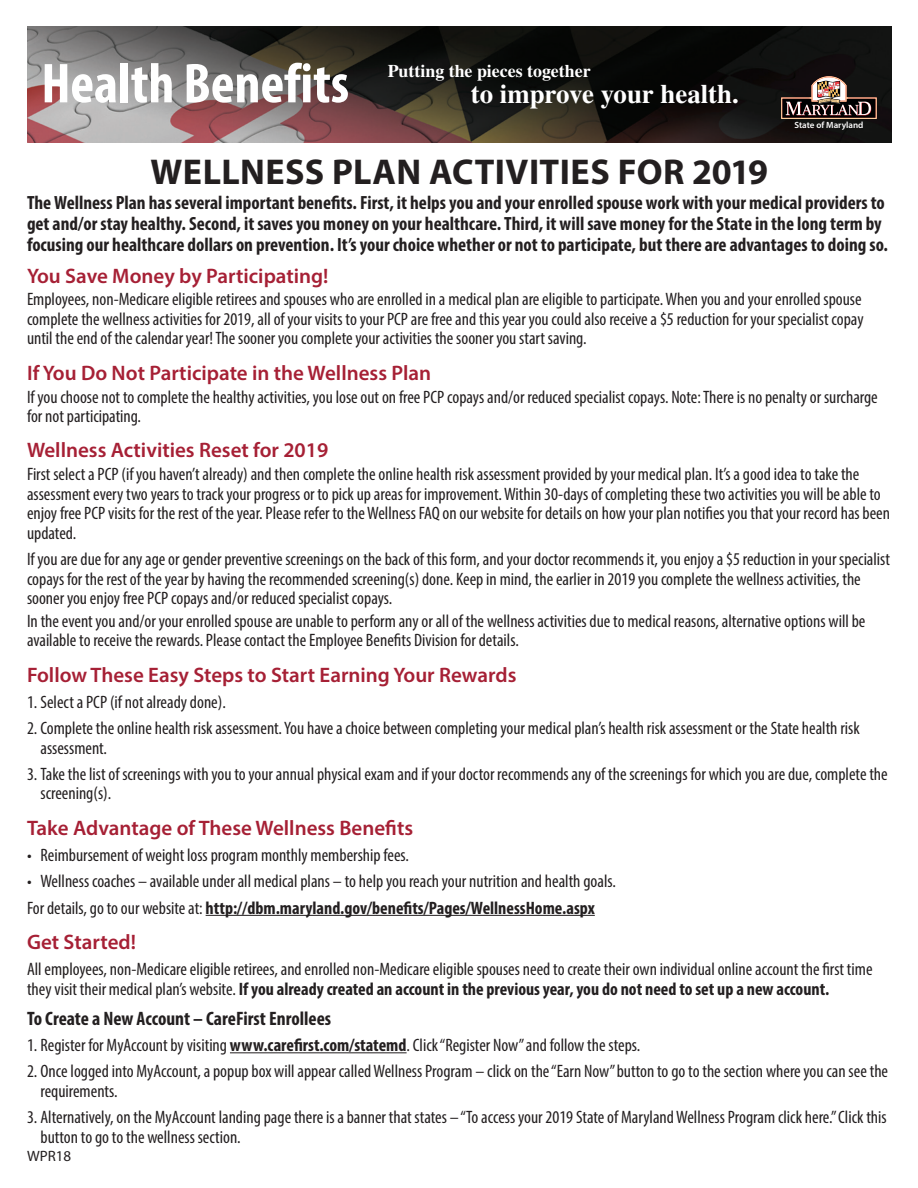
<style>
.page{position:relative;width:918px;height:1188px;background:#fff}
.page>*{position:absolute;margin:0;border:0;box-sizing:border-box;transform-origin:0 0}
.t1{font:700 condensed 56.7px "Myriad Pro";color:#fff}
.Heading_3{font:700 36px "Myriad Pro";letter-spacing:.01em;color:#231f20}
.t2{font:700 26.85px "Times LT Pro";color:#fff}
.Heading_3-2{font:600 21px "Myriad Pro";color:#a62035}
.Heading_4{font:700 condensed 19.5px "Myriad Pro";color:#231f20}
.Body_Text{font:700 condensed 19.2px/21px "Myriad Pro";color:#231f20}
.Body_Text-2{font:condensed 18px/19.5px "Myriad Pro";color:#231f20}
.Bullet_L1{font:condensed 18px/19.5px "Myriad Pro";color:#231f20}
.Bullet_L1__0625_Afte{font:condensed 18px/19.5px "Myriad Pro";color:#231f20}
.Body_Text-3{font:700 condensed 18px "Myriad Pro";color:#231f20}
.t3{font:700 17.85px "Times LT Pro";color:#fff}
.t4{font:15px "Myriad Pro";color:#231f20}
.t5{font:600 9px "Myriad Pro";color:#fff}
.s1{font-weight:400}
.s2{font-weight:700}
</style>
<div class="page">
<hr style="left:206px;top:915px;width:389px;height:1px;background:#231f20">
<hr style="left:230px;top:1052px;width:177px;height:1px;background:#231f20">
<img style="left:27px;top:27px;width:864px;height:115px">
<div style="left:782px;top:98px;width:94px;height:20px;background:#000001"></div>
<div style="left:781px;top:98px;width:96px;height:21px;border:1px solid #fedca6"></div>
<svg style="left:786px;top:76px;width:85px;height:40px"></svg>
<p class="t1" style="left:41px;top:48px;width:309px">Health Benefits</p>
<p class="t3" style="left:388px;top:60px;width:204px">Putting the pieces together</p>
<p class="t2" style="left:471px;top:78px;width:269px">to improve your health.</p>
<p class="Heading_3" style="left:150px;top:148px;width:619px">WELLNESS PLAN ACTIVITIES FOR 2019</p>
<p class="t5" style="left:794px;top:120px;width:71px">State of Maryland</p>
<p class="Body_Text" style="left:27px;top:192px;width:862px">The Wellness Plan has several important benefits. First, it helps you and your enrolled spouse work with your medical providers to get and/or stay healthy. Second, it saves you money on your healthcare. Third, it will save money for the State in the long term by focusing our healthcare dollars on prevention. It’s your choice whether or not to participate, but there are advantages to doing so.</p>
<p class="Heading_3-2" style="left:27px;top:262px;width:303px">You Save Money by Participating!</p>
<p class="Body_Text-2" style="left:27px;top:289px;width:838px;text-align:justify">Employees, non-Medicare eligible retirees and spouses who are enrolled in a medical plan are eligible to participate. When you and your enrolled spouse complete the wellness activities for 2019, all of your visits to your PCP are free and this year you could also receive a $5 reduction for your specialist copay until the end of the calendar year! The sooner you complete your activities the sooner you start saving.</p>
<p class="Heading_3-2" style="left:27px;top:359px;width:406px">If You Do Not Participate in the Wellness Plan</p>
<p class="Body_Text-2" style="left:27px;top:387px;width:852px">If you choose not to complete the healthy activities, you lose out on free PCP copays and/or reduced specialist copays. Note: There is no penalty or surcharge for not participating.</p>
<p class="Heading_3-2" style="left:27px;top:437px;width:303px">Wellness Activities Reset for 2019</p>
<p class="Body_Text-2" style="left:27px;top:464px;width:865px">First select a PCP (if you haven’t already) and then complete the online health risk assessment provided by your medical plan. It’s a good idea to take the assessment every two years to track your progress or to pick up areas for improvement. Within 30-days of completing these two activities you will be able to enjoy free PCP visits for the rest of the year. Please refer to the Wellness FAQ on our website for details on how your plan notifies you that your record has been updated.</p>
<p class="Body_Text-2" style="left:27px;top:549px;width:865px">If you are due for any age or gender preventive screenings on the back of this form, and your doctor recommends it, you enjoy a $5 reduction in your specialist copays for the rest of the year by having the recommended screening(s) done. Keep in mind, the earlier in 2019 you complete the wellness activities, the sooner you enjoy free PCP copays and/or reduced specialist copays.</p>
<p class="Body_Text-2" style="left:27px;top:611px;width:840px">In the event you and/or your enrolled spouse are unable to perform any or all of the wellness activities due to medical reasons, alternative options will be available to receive the rewards. Please contact the Employee Benefits Division for details.</p>
<p class="Heading_3-2" style="left:27px;top:661px;width:491px">Follow These Easy Steps to Start Earning Your Rewards</p>
<p class="Bullet_L1" style="left:27px;top:692px;width:200px">1. Select a PCP (if not already done).</p>
<p class="Bullet_L1" style="left:40px;top:718px;width:821px;text-indent:-14px">2. Complete the online health risk assessment. You have a choice between completing your medical plan’s health risk assessment or the State health risk assessment.</p>
<p class="Bullet_L1" style="left:40px;top:764px;width:849px;text-indent:-14px">3. Take the list of screenings with you to your annual physical exam and if your doctor recommends any of the screenings for which you are due, complete the screening(s).</p>
<p class="Heading_3-2" style="left:27px;top:814px;width:388px">Take Advantage of These Wellness Benefits</p>
<p class="Bullet_L1__0625_Afte" style="left:27px;top:845px;width:384px">• Reimbursement of weight loss program monthly membership fees.</p>
<p class="Bullet_L1__0625_Afte" style="left:27px;top:871px;width:590px">• Wellness coaches – available under all medical plans – to help you reach your nutrition and health goals.</p>
<p class="Body_Text-3" style="left:27px;top:896px;width:569px"><span class="s1">For details, go to our website at:</span> http://dbm.maryland.gov/benefits/Pages/WellnessHome.aspx</p>
<p class="Heading_3-2" style="left:27px;top:928px;width:111px">Get Started!</p>
<p class="Body_Text-2" style="left:27px;top:959px;width:847px">All employees, non-Medicare eligible retirees, and enrolled non-Medicare eligible spouses need to create their own individual online account the first time they visit their medical plan’s website. <span class="s2">If you already created an account in the previous year, you do not need to set up a new account.</span></p>
<p class="Heading_4" style="left:27px;top:1006px;width:306px">To Create a New Account – CareFirst Enrollees</p>
<p class="Bullet_L1" style="left:27px;top:1035px;width:615px">1. Register for MyAccount by visiting <span class="s2">www.carefirst.com/statemd</span>. Click “Register Now” and follow the steps.</p>
<p class="Bullet_L1" style="left:40px;top:1061px;width:849px;text-indent:-14px">2. Once logged into MyAccount, a popup box will appear called Wellness Program – click on the “Earn Now” button to go to the section where you can see the requirements.</p>
<p class="Bullet_L1__0625_Afte" style="left:40px;top:1107px;width:848px;text-indent:-14px">3. Alternatively, on the MyAccount landing page there is a banner that states – “To access your 2019 State of Maryland Wellness Program click here.” Click this button to go to the wellness section.</p>
<p class="t4" style="left:27px;top:1147px;width:46px">WPR18</p>
</div>
